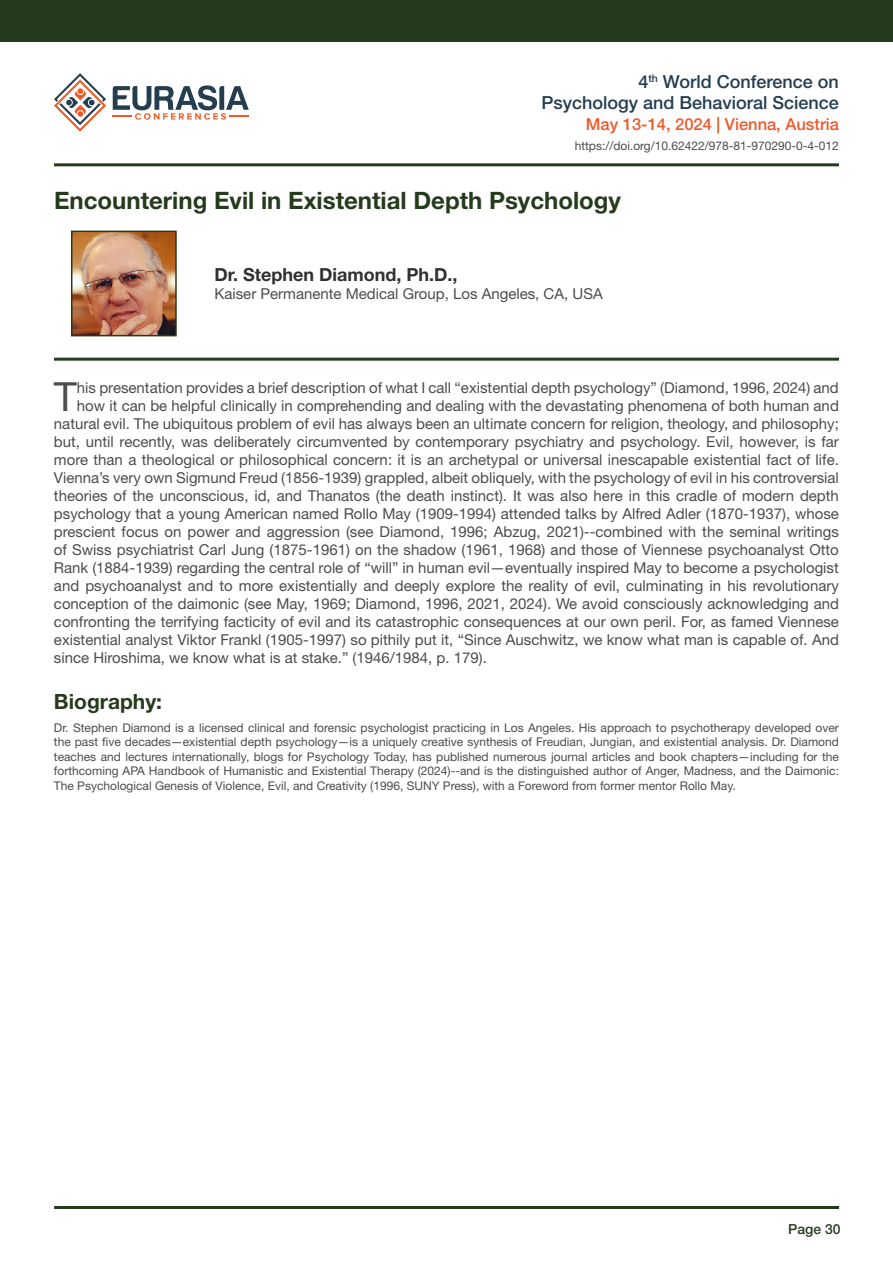
<style>
.page{position:relative;width:893px;height:1263px;background:#fff}
.page>*{position:absolute;margin:0;border:0;box-sizing:border-box;transform-origin:0 0}
.t1{font:40.2px "Helvetica Neue LT Std";color:#4b4c4d}
.t2{font:700 24px "Helvetica Neue LT Std";color:#263a1d}
.t3{font:700 21px "Helvetica Neue LT Std";color:#263a1d}
.t4{font:500 18px/21.6px "Helvetica Neue LT Std";color:#243d50;text-align:right}
.t5{font:700 18px "Helvetica Neue LT Std";color:#312f30}
.t6{font:500 16.5px "Helvetica Neue LT Std";color:#f1592a}
.t7{font:15px "Helvetica Neue LT Std";color:#4b4c4d}
.t8{font:500 13.95px "Helvetica Neue LT Std";color:#263a1d}
.t9{font:12px/14.4px "Helvetica Neue LT Std";color:#4b4c4d;text-align:justify}
</style>
<div class="page">
<div style="left:0;top:0;width:893px;height:41px;background:#263a1d"></div>
<hr style="left:54px;top:1206px;width:785px;height:3px;background:#263a1d">
<hr style="left:54px;top:163px;width:785px;height:3px;background:#263a1d">
<svg style="left:113px;top:85px;width:136px;height:35px"></svg>
<svg style="left:54px;top:73px;width:52px;height:59px"></svg>
<img style="left:74px;top:234px;width:100px;height:99px">
<div style="left:71px;top:231px;width:106px;height:105px;border:2px solid #263a1d"></div>
<hr style="left:54px;top:358px;width:785px;height:3px;background:#263a1d">
<p class="t4" style="left:541px;top:70px;width:299px">4<sup>th</sup> World Conference on<br>Psychology and Behavioral Science</p>
<p class="t6" style="left:586px;top:114px;width:254px">May 13-14, 2024 | Vienna, Austria</p>
<p class="t9" style="left:575px;top:139px;width:266px">https://doi.org/10.62422/978-81-970290-0-4-012</p>
<p class="t2" style="left:54px;top:186px;width:569px">Encountering Evil in Existential Depth Psychology</p>
<p class="t5" style="left:214px;top:263px;width:245px">Dr. Stephen Diamond, Ph.D.,</p>
<p class="t7" style="left:214px;top:285px;width:390px">Kaiser Permanente Medical Group, Los Angeles, CA, USA</p>
<p class="t1" style="left:54px;top:372px;width:25px">T</p>
<p class="t7" style="left:77px;top:378px;width:763px">his presentation provides a brief description of what I call “existential depth psychology” (Diamond, 1996, 2024) and</p>
<p class="t7" style="left:77px;top:396px;width:763px">how it can be helpful clinically in comprehending and dealing with the devastating phenomena of both human and</p>
<p class="t7" style="left:54px;top:414px;width:786px">natural evil. The ubiquitous problem of evil has always been an ultimate concern for religion, theology, and philosophy;</p>
<p class="t7" style="left:54px;top:432px;width:786px">but, until recently, was deliberately circumvented by contemporary psychiatry and psychology. Evil, however, is far</p>
<p class="t7" style="left:54px;top:450px;width:786px">more than a theological or philosophical concern: it is an archetypal or universal inescapable existential fact of life.</p>
<p class="t7" style="left:54px;top:468px;width:786px">Vienna’s very own Sigmund Freud (1856-1939) grappled, albeit obliquely, with the psychology of evil in his controversial</p>
<p class="t7" style="left:54px;top:486px;width:786px">theories of the unconscious, id, and Thanatos (the death instinct). It was also here in this cradle of modern depth</p>
<p class="t7" style="left:54px;top:504px;width:786px">psychology that a young American named Rollo May (1909-1994) attended talks by Alfred Adler (1870-1937), whose</p>
<p class="t7" style="left:54px;top:522px;width:786px">prescient focus on power and aggression (see Diamond, 1996; Abzug, 2021)--combined with the seminal writings</p>
<p class="t7" style="left:54px;top:540px;width:786px">of Swiss psychiatrist Carl Jung (1875-1961) on the shadow (1961, 1968) and those of Viennese psychoanalyst Otto</p>
<p class="t7" style="left:54px;top:558px;width:786px">Rank (1884-1939) regarding the central role of “will” in human evil—eventually inspired May to become a psychologist</p>
<p class="t7" style="left:54px;top:576px;width:786px">and psychoanalyst and to more existentially and deeply explore the reality of evil, culminating in his revolutionary</p>
<p class="t7" style="left:54px;top:594px;width:786px">conception of the daimonic (see May, 1969; Diamond, 1996, 2021, 2024). We avoid consciously acknowledging and</p>
<p class="t7" style="left:54px;top:612px;width:786px">confronting the terrifying facticity of evil and its catastrophic consequences at our own peril. For, as famed Viennese</p>
<p class="t7" style="left:54px;top:630px;width:787px">existential analyst Viktor Frankl (1905-1997) so pithily put it, “Since Auschwitz, we know what man is capable of. And</p>
<p class="t7" style="left:54px;top:648px;width:434px">since Hiroshima, we know what is at stake.” (1946/1984, p. 179).</p>
<p class="t3" style="left:54px;top:689px;width:110px">Biography:</p>
<p class="t9" style="left:54px;top:720px;width:786px">Dr. Stephen Diamond is a licensed clinical and forensic psychologist practicing in Los Angeles. His approach to psychotherapy developed over the past five decades—existential depth psychology—is a uniquely creative synthesis of Freudian, Jungian, and existential analysis. Dr. Diamond teaches and lectures internationally, blogs for Psychology Today, has published numerous journal articles and book chapters—including for the forthcoming APA Handbook of Humanistic and Existential Therapy (2024)--and is the distinguished author of Anger, Madness, and the Daimonic:<br>The Psychological Genesis of Violence, Evil, and Creativity (1996, SUNY Press), with a Foreword from former mentor Rollo May.</p>
<p class="t8" style="left:788px;top:1221px;width:54px">Page 30</p>
</div>
